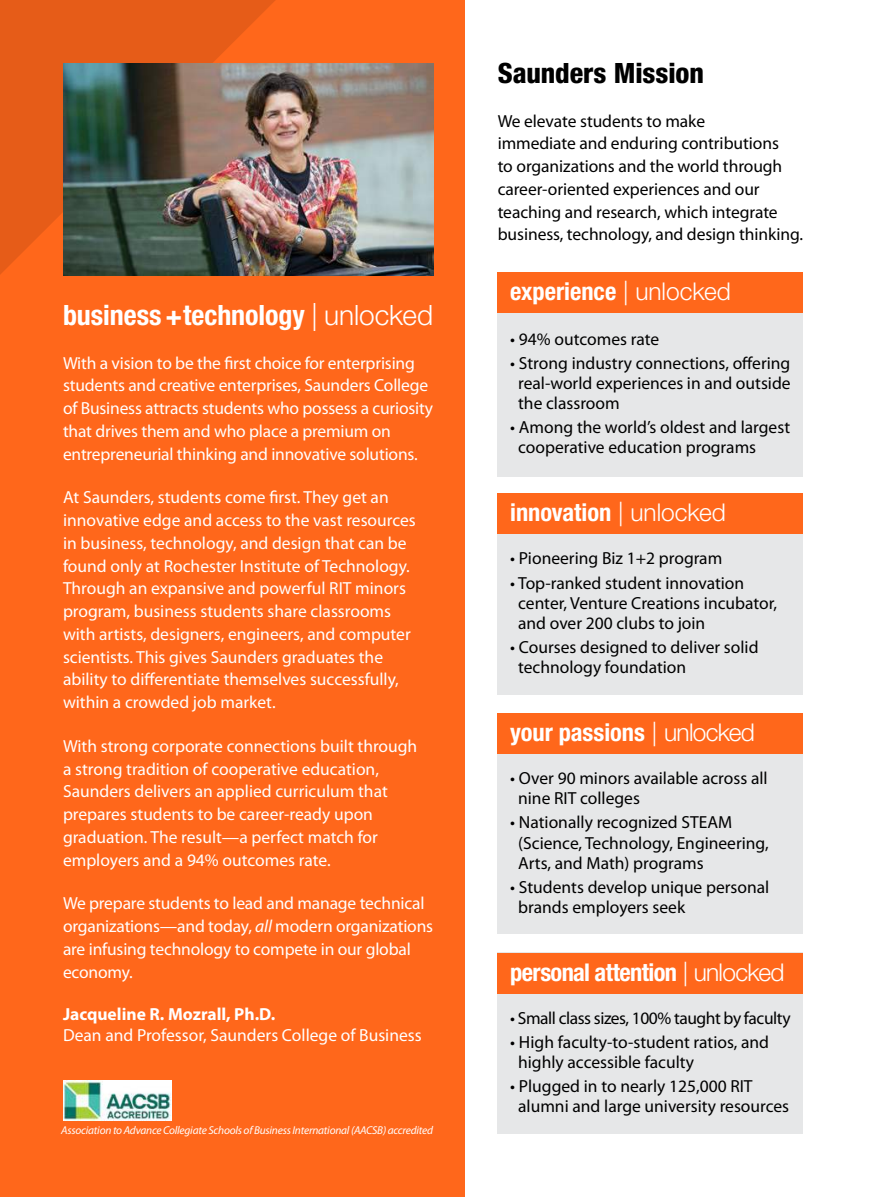
<style>
.page{position:relative;width:882px;height:1197px;background:#fff}
.page>*{position:absolute;margin:0;border:0;box-sizing:border-box;transform-origin:0 0}
.t1{font:700 condensed 28px "Helvetica Neue LT Std";letter-spacing:-.005em;color:#fff}
.t2{font:800 condensed 28px "Helvetica Neue LT Std";letter-spacing:-.005em;color:#000}
.t3{font:700 condensed 24.5px "Helvetica Neue LT Std";letter-spacing:-.005em;color:#fff}
.t4{font:700 condensed 24.5px "Helvetica Neue LT Std";letter-spacing:-.025em;color:#fff}
.t5{font:17.5px/22.8px "Myriad Pro";color:#fff}
.t6{font:17.5px/20.1px "Myriad Pro";color:#000}
.t7{font:17.5px "Myriad Pro";letter-spacing:-.025em;color:#000}
.t8{font:700 17.5px "Myriad Pro";color:#fff}
.t9{font:italic 11.38px "Myriad Pro";letter-spacing:-.02em;color:#fff}
.s1{font-weight:300;font-stretch:normal}
.s2{font-style:italic}
</style>
<div class="page">
<div style="left:0;top:0;width:465px;height:1197px;background:#ff671b"></div>
<div style="left:498px;top:953px;width:305px;height:181px;background:#e6e7e8"></div>
<div style="left:498px;top:953px;width:305px;height:41px;background:#ff671b"></div>
<div style="left:498px;top:713px;width:305px;height:221px;background:#e6e7e8"></div>
<div style="left:498px;top:493px;width:305px;height:202px;background:#e6e7e8"></div>
<div style="left:498px;top:713px;width:305px;height:40px;background:#ff671b"></div>
<div style="left:498px;top:272px;width:305px;height:205px;background:#e6e7e8"></div>
<div style="left:498px;top:272px;width:305px;height:41px;background:#ff671b"></div>
<div style="left:498px;top:493px;width:305px;height:41px;background:#ff671b"></div>
<svg style="left:0;top:0;width:275px;height:275px;background:#e95d18"></svg>
<img style="left:63px;top:63px;width:370px;height:213px">
<img style="left:63px;top:1080px;width:108px;height:40px">
<h1 class="t1" style="left:63px;top:298px;width:372px">business + technology <span class="s1">| unlocked</span></h1>
<p class="t5" style="left:63px;top:351px;width:372px">With a vision to be the first choice for enterprising students and creative enterprises, Saunders College of Business attracts students who possess a curiosity that drives them and who place a premium on entrepreneurial thinking and innovative solutions.</p>
<p class="t5" style="left:63px;top:486px;width:354px">At Saunders, students come first. They get an innovative edge and access to the vast resources in business, technology, and design that can be found only at Rochester Institute of Technology.<br>Through an expansive and powerful RIT minors program, business students share classrooms with artists, designers, engineers, and computer scientists. This gives Saunders graduates the ability to differentiate themselves successfully, within a crowded job market.</p>
<p class="t5" style="left:63px;top:734px;width:356px">With strong corporate connections built through a strong tradition of cooperative education, Saunders delivers an applied curriculum that prepares students to be career-ready upon graduation. The result—a perfect match for employers and a 94% outcomes rate.</p>
<p class="t5" style="left:63px;top:892px;width:372px">We prepare students to lead and manage technical organizations—and today, <span class="s2">all</span> modern organizations are infusing technology to compete in our global economy.</p>
<p class="t8" style="left:63px;top:1002px;width:214px">Jacqueline R. Mozrall, Ph.D.</p>
<p class="t5" style="left:63px;top:1023px;width:360px">Dean and Professor, Saunders College of Business</p>
<p class="t9" style="left:61px;top:1123px;width:373px">Association to Advance Collegiate Schools of Business International (AACSB) accredited</p>
<h1 class="t2" style="left:498px;top:56px;width:208px">Saunders Mission</h1>
<p class="t6" style="left:498px;top:109px;width:307px;line-height:22.8px">We elevate students to make<br>immediate and enduring contributions<br>to organizations and the world through career-oriented experiences and our teaching and research, which integrate business, technology, and design thinking.</p>
<h2 class="t3" style="left:510px;top:277px;width:222px">experience <span class="s1">| unlocked</span></h2>
<p class="t6" style="left:510px;top:329px;width:150px">• 94% outcomes rate</p>
<p class="t6" style="left:518px;top:353px;width:274px;text-align:justify;text-indent:-8px">• Strong industry connections, offering real-world experiences in and outside the classroom</p>
<p class="t6" style="left:518px;top:417px;width:273px;text-indent:-8px">• Among the world’s oldest and largest cooperative education programs</p>
<h2 class="t3" style="left:510px;top:497px;width:217px">innovation <span class="s1">| unlocked</span></h2>
<p class="t6" style="left:510px;top:548px;width:214px">• Pioneering Biz 1+2 program</p>
<p class="t6" style="left:518px;top:572px;width:261px;text-indent:-8px">• Top-ranked student innovation center, Venture Creations incubator, and over 200 clubs to join</p>
<p class="t6" style="left:518px;top:637px;width:242px;text-indent:-8px">• Courses designed to deliver solid technology foundation</p>
<h2 class="t3" style="left:510px;top:718px;width:246px">your passions <span class="s1">| unlocked</span></h2>
<p class="t6" style="left:518px;top:768px;width:251px;text-indent:-8px">• Over 90 minors available across all nine RIT colleges</p>
<p class="t6" style="left:518px;top:812px;width:252px;text-indent:-8px">• Nationally recognized STEAM (Science, Technology, Engineering,<br>Arts, and Math) programs</p>
<p class="t6" style="left:518px;top:876px;width:253px;text-indent:-8px">• Students develop unique personal brands employers seek</p>
<h2 class="t4" style="left:510px;top:958px;width:276px">personal attention <span class="s1">| unlocked</span></h2>
<p class="t7" style="left:510px;top:1007px;width:282px">• Small class sizes, 100% taught by faculty</p>
<p class="t6" style="left:518px;top:1032px;width:252px;text-indent:-8px">• High faculty-to-student ratios, and highly accessible faculty</p>
<p class="t6" style="left:518px;top:1076px;width:273px;text-indent:-8px">• Plugged in to nearly 125,000 RIT alumni and large university resources</p>
</div>
